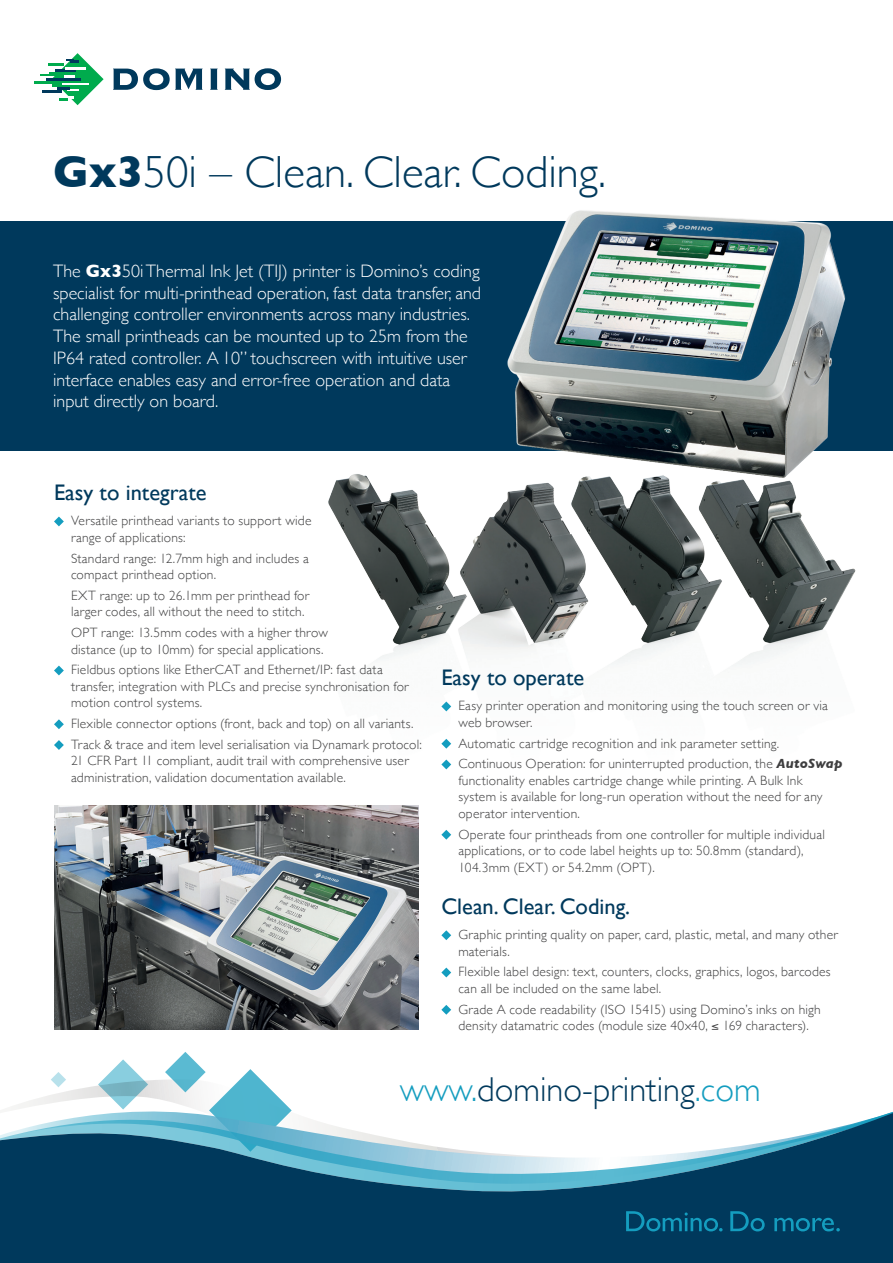
<style>
.page{position:relative;width:893px;height:1263px;background:#fff}
.page>*{position:absolute;margin:0;border:0;box-sizing:border-box;transform-origin:0 0}
._2pp_Strapline{font:300 45px "Gill Sans";color:#00395c}
.Domino_URL{font:300 34.5px "Gill Sans";color:#00395c}
._2pp_Sub_Head_Centre{font:22.5px "Gill Sans";color:#00395c}
._2pp_Sub_Head{font:22.5px "Gill Sans";color:#00395c}
._2pp_Intro_White{font:300 18px/21.8px "Gill Sans";color:#fff}
._2pp_Bullet_Text{font:300 13.5px/16.5px "Gill Sans";letter-spacing:.015em;color:#3e3e3f}
.s1{font-weight:700}
.s2{font-weight:700;font-style:italic}
.s3{color:#149dbf}
</style>
<div class="page">
<div style="left:0;top:221px;width:893px;height:230px;background:#00395c"></div>
<img style="left:507px;top:210px;width:339px;height:254px">
<img style="left:489px;top:483px;width:80px;height:167px">
<img style="left:569px;top:475px;width:99px;height:190px">
<img style="left:668px;top:441px;width:188px;height:225px">
<img style="left:328px;top:474px;width:161px;height:187px">
<img style="left:54px;top:805px;width:364px;height:224px">
<svg style="left:103px;top:1059px;width:40px;height:20px"></svg>
<svg style="left:41px;top:1079px;width:124px;height:19px"></svg>
<svg style="left:51px;top:1072px;width:15px;height:15px"></svg>
<svg style="left:11px;top:1098px;width:154px;height:10px"></svg>
<svg style="left:165px;top:1052px;width:124px;height:56px"></svg>
<svg style="left:0;top:1108px;width:893px;height:155px;fill:#00395c"></svg>
<svg style="left:210px;top:69px;width:8px;height:21px"></svg>
<svg style="left:225px;top:68px;width:56px;height:22px"></svg>
<svg style="left:113px;top:68px;width:90px;height:22px"></svg>
<hr style="left:34px;top:81px;width:29px;height:2px;background:#00ab4d">
<svg style="left:40px;top:53px;width:64px;height:52px"></svg>
<svg style="left:626px;top:1211px;width:214px;height:20px;background:#055477"></svg>
<svg style="left:441px;top:701px;width:10px;height:10px"></svg>
<svg style="left:441px;top:739px;width:10px;height:10px"></svg>
<svg style="left:441px;top:759px;width:10px;height:10px"></svg>
<svg style="left:441px;top:830px;width:10px;height:10px"></svg>
<svg style="left:441px;top:930px;width:10px;height:10px"></svg>
<svg style="left:441px;top:967px;width:10px;height:10px"></svg>
<svg style="left:441px;top:1005px;width:10px;height:10px"></svg>
<svg style="left:54px;top:516px;width:10px;height:10px"></svg>
<svg style="left:54px;top:666px;width:10px;height:9px"></svg>
<svg style="left:54px;top:719px;width:10px;height:10px"></svg>
<svg style="left:54px;top:740px;width:10px;height:10px"></svg>
<p class="_2pp_Strapline" style="left:53px;top:136px;width:554px"><span class="s1">Gx3</span>50i – Clean. Clear. Coding.</p>
<p class="_2pp_Intro_White" style="left:53px;top:259px;width:429px">The <span class="s1">Gx3</span>50i Thermal Ink Jet (TIJ) printer is Domino’s coding specialist for multi-printhead operation, fast data transfer, and challenging controller environments across many industries.<br>The small printheads can be mounted up to 25m from the IP64 rated controller. A 10” touchscreen with intuitive user interface enables easy and error-free operation and data input directly on board.</p>
<p class="_2pp_Sub_Head" style="left:54px;top:479px;width:154px">Easy to integrate</p>
<p class="_2pp_Bullet_Text" style="left:71px;top:512px;width:242px">Versatile printhead variants to support wide range of applications:</p>
<p class="_2pp_Bullet_Text" style="left:71px;top:549px;width:239px">Standard range: 12.7mm high and includes a compact printhead option.</p>
<p class="_2pp_Bullet_Text" style="left:71px;top:586px;width:240px">EXT range: up to 26.1mm per printhead for larger codes, all without the need to stitch.</p>
<p class="_2pp_Bullet_Text" style="left:71px;top:624px;width:258px">OPT range: 13.5mm codes with a higher throw distance (up to 10mm) for special applications.</p>
<p class="_2pp_Bullet_Text" style="left:71px;top:661px;width:339px">Fieldbus options like EtherCAT and Ethernet/IP: fast data transfer, integration with PLCs and precise synchronisation for motion control systems.</p>
<p class="_2pp_Bullet_Text" style="left:71px;top:715px;width:344px">Flexible connector options (front, back and top) on all variants.</p>
<p class="_2pp_Bullet_Text" style="left:71px;top:735px;width:352px">Track &amp; trace and item level serialisation via Dynamark protocol:<br>21 CFR Part 11 compliant, audit trail with comprehensive user administration, validation documentation available.</p>
<p class="_2pp_Sub_Head_Centre" style="left:441px;top:664px;width:145px">Easy to operate</p>
<p class="_2pp_Bullet_Text" style="left:458px;top:697px;width:371px">Easy printer operation and monitoring using the touch screen or via web browser.</p>
<p class="_2pp_Bullet_Text" style="left:458px;top:734px;width:322px">Automatic cartridge recognition and ink parameter setting.</p>
<p class="_2pp_Bullet_Text" style="left:458px;top:755px;width:385px">Continuous Operation: for uninterrupted production, the <span class="s2">AutoSwap </span>functionality enables cartridge change while printing. A Bulk Ink system is available for long-run operation without the need for any operator intervention.</p>
<p class="_2pp_Bullet_Text" style="left:458px;top:825px;width:368px">Operate four printheads from one controller for multiple individual applications, or to code label heights up to: 50.8mm (standard),<br>104.3mm (EXT) or 54.2mm (OPT).</p>
<p class="_2pp_Sub_Head_Centre" style="left:441px;top:893px;width:190px">Clean. Clear. Coding.</p>
<p class="_2pp_Bullet_Text" style="left:458px;top:926px;width:381px">Graphic printing quality on paper, card, plastic, metal, and many other materials.</p>
<p class="_2pp_Bullet_Text" style="left:458px;top:963px;width:374px">Flexible label design: text, counters, clocks, graphics, logos, barcodes can all be included on the same label.</p>
<p class="_2pp_Bullet_Text" style="left:458px;top:1000px;width:364px">Grade A code readability (ISO 15415) using Domino’s inks on high density datamatric codes (module size 40x40, ≤ 169 characters).</p>
<p class="Domino_URL" style="left:400px;top:1062px;width:362px"><span class="s3">www.</span>domino-printing<span class="s3">.com</span></p>
</div>
